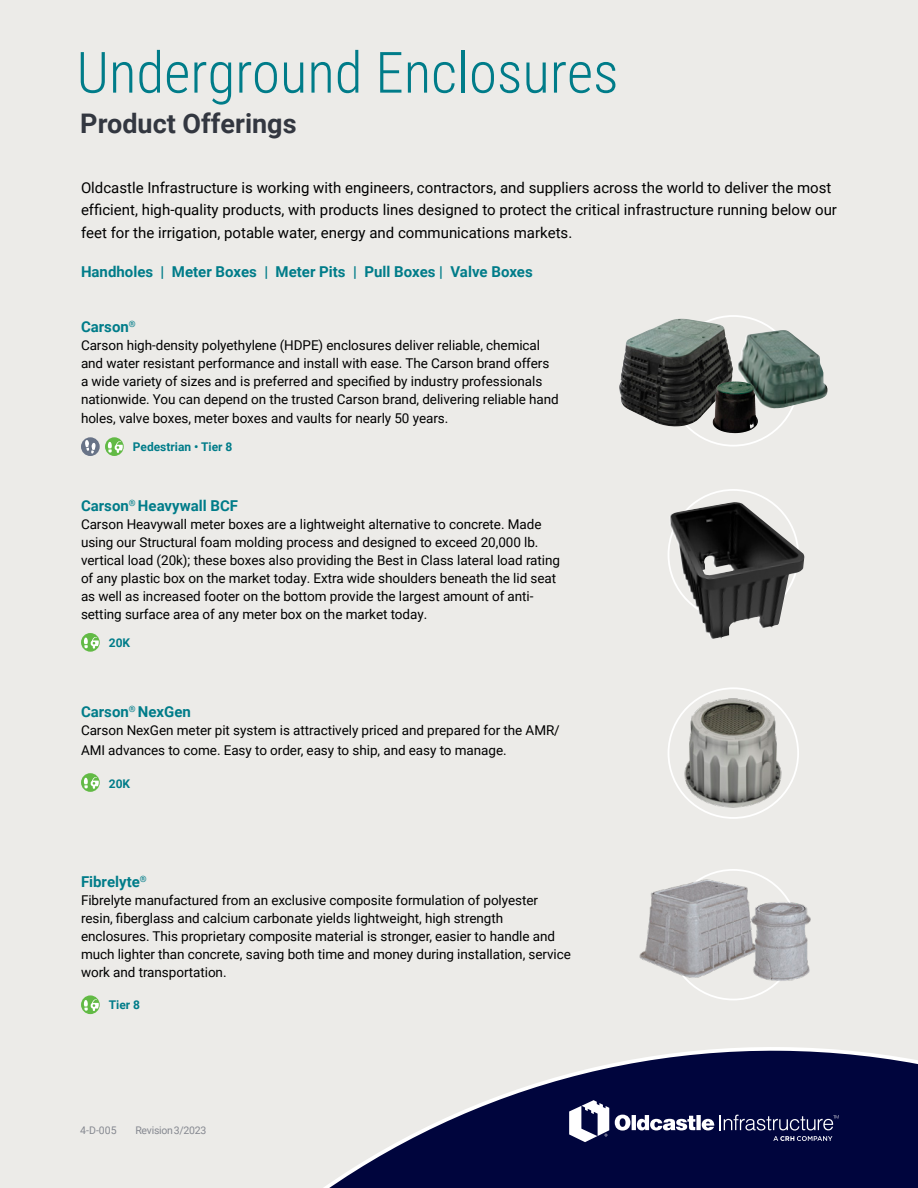
<style>
.page{position:relative;width:918px;height:1188px;background:#ecebe8}
.page>*{position:absolute;margin:0;border:0;box-sizing:border-box;transform-origin:0 0}
.t1{font:300 57px "Roboto Condensed";color:#007c89}
.t2{font:700 27px "Roboto";color:#333740}
.t3{font:15px/22.5px "Roboto";color:#000}
.t4{font:700 15px "Roboto";color:#007c89}
.t5{font:13.5px/18px "Roboto";letter-spacing:-.005em;color:#000}
.t6{font:700 12px "Roboto";color:#007c89}
.t7{font:10.5px "Roboto";letter-spacing:-.025em;color:#858890}
</style>
<div class="page">
<svg style="left:323px;top:1047px;width:595px;height:141px"></svg>
<svg style="left:569px;top:1100px;width:145px;height:42px;background:#4b4e76"></svg>
<svg style="left:720px;top:1115px;width:119px;height:26px;background:#2c2f5e"></svg>
<svg style="left:81px;top:437px;width:19px;height:19px"></svg>
<svg style="left:85px;top:440px;width:11px;height:14px"></svg>
<svg style="left:105px;top:437px;width:19px;height:19px"></svg>
<svg style="left:108px;top:441px;width:15px;height:12px"></svg>
<svg style="left:81px;top:633px;width:19px;height:19px"></svg>
<svg style="left:84px;top:637px;width:15px;height:12px"></svg>
<svg style="left:81px;top:773px;width:19px;height:19px"></svg>
<svg style="left:84px;top:777px;width:15px;height:12px"></svg>
<svg style="left:81px;top:995px;width:19px;height:19px"></svg>
<svg style="left:84px;top:999px;width:15px;height:12px"></svg>
<svg style="left:668px;top:316px;width:130px;height:130px"></svg>
<img style="left:737px;top:330px;width:91px;height:79px">
<img style="left:619px;top:319px;width:114px;height:107px">
<img style="left:713px;top:381px;width:24px;height:52px">
<img style="left:669px;top:502px;width:136px;height:137px">
<img style="left:677px;top:687px;width:111px;height:120px">
<img style="left:639px;top:869px;width:172px;height:128px">
<p class="t1" style="left:76px;top:32px;width:544px">Underground Enclosures</p>
<p class="t2" style="left:80px;top:104px;width:218px">Product Offerings</p>
<p class="t3" style="left:81px;top:176px;width:758px">Oldcastle Infrastructure is working with engineers, contractors, and suppliers across the world to deliver the most efficient, high-quality products, with products lines designed to protect the critical infrastructure running below our feet for the irrigation, potable water, energy and communications markets.</p>
<p class="t4" style="left:81px;top:261px;width:453px">Handholes | Meter Boxes | Meter Pits | Pull Boxes | Valve Boxes</p>
<p class="t4" style="left:81px;top:316px;width:56px">Carson<sup>®</sup></p>
<p class="t5" style="left:81px;top:336px;width:479px">Carson high-density polyethylene (HDPE) enclosures deliver reliable, chemical and water resistant performance and install with ease. The Carson brand offers a wide variety of sizes and is preferred and specified by industry professionals nationwide. You can depend on the trusted Carson brand, delivering reliable hand</p>
<p class="t5" style="left:81px;top:409px;width:369px">holes, valve boxes, meter boxes and vaults for nearly 50 years.</p>
<p class="t6" style="left:133px;top:438px;width:101px">Pedestrian • Tier 8</p>
<p class="t4" style="left:81px;top:495px;width:159px">Carson<sup>®</sup> Heavywall BCF</p>
<p class="t5" style="left:81px;top:514px;width:481px">Carson Heavywall meter boxes are a lightweight alternative to concrete. Made using our Structural foam molding process and designed to exceed 20,000 lb. vertical load (20k); these boxes also providing the Best in Class lateral load rating of any plastic box on the market today. Extra wide shoulders beneath the lid seat as well as increased footer on the bottom provide the largest amount of anti&shy;setting surface area of any meter box on the market today.</p>
<p class="t6" style="left:109px;top:634px;width:23px">20K</p>
<p class="t4" style="left:81px;top:702px;width:112px">Carson<sup>®</sup> NexGen</p>
<p class="t5" style="left:81px;top:720px;width:480px;line-height:19.5px">Carson NexGen meter pit system is attractively priced and prepared for the AMR/<br>AMI advances to come. Easy to order, easy to ship, and easy to manage.</p>
<p class="t6" style="left:109px;top:776px;width:23px">20K</p>
<p class="t4" style="left:81px;top:872px;width:67px">Fibrelyte<sup>®</sup></p>
<p class="t5" style="left:81px;top:891px;width:491px">Fibrelyte manufactured from an exclusive composite formulation of polyester resin, fiberglass and calcium carbonate yields lightweight, high strength enclosures. This proprietary composite material is stronger, easier to handle and much lighter than concrete, saving both time and money during installation, service work and transportation.</p>
<p class="t6" style="left:109px;top:997px;width:33px">Tier 8</p>
<p class="t7" style="left:80px;top:1122px;width:38px">4-D-005</p>
<p class="t7" style="left:135px;top:1122px;width:73px">Revision 3/2023</p>
</div>
